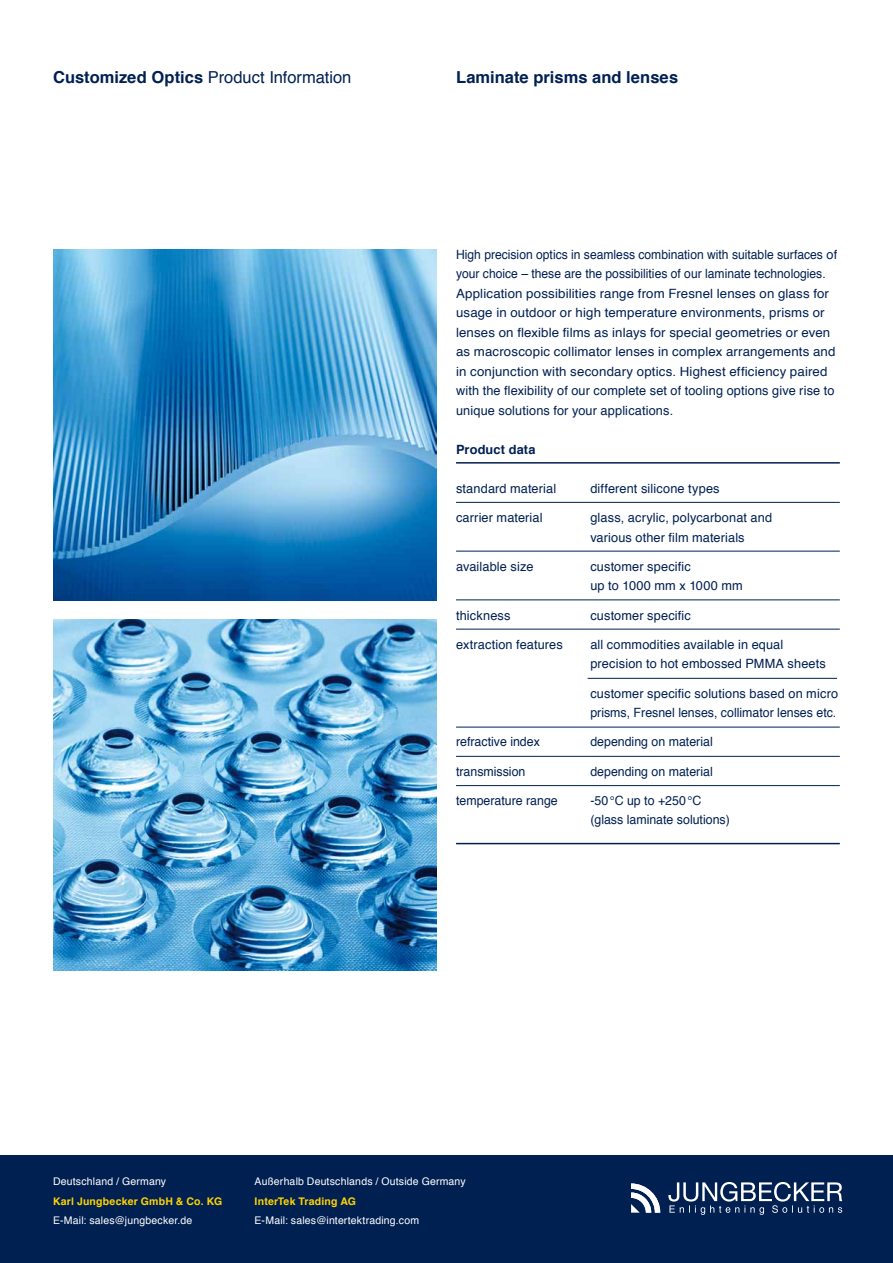
<style>
.page{position:relative;width:893px;height:1263px;background:#fff}
.page>*{position:absolute;margin:0;border:0;box-sizing:border-box;transform-origin:0 0}
.t1{font:16.5px "Helvetica";color:#002052}
.t2{font:700 16.5px "Helvetica";letter-spacing:.005em;color:#002052}
.t3{font:12.75px/19.5px "Helvetica";letter-spacing:.01em;color:#002052;scale:.95 1}
.t4{font:12.75px/19.5px "Helvetica";letter-spacing:.01em;color:#002052}
.t5{font:700 12.75px "Helvetica";letter-spacing:.015em;color:#002052}
.t6{font:10.5px "Helvetica";letter-spacing:.015em;color:#fff}
.t7{font:700 10.5px "Helvetica";letter-spacing:.02em;color:#ffd300}
.s1{font-weight:700}
</style>
<div class="page">
<div style="left:0;top:1156px;width:893px;height:107px;background:#002052"></div>
<svg style="left:668px;top:1182px;width:174px;height:33px"></svg>
<svg style="left:631px;top:1183px;width:29px;height:29px"></svg>
<hr style="left:456px;top:462px;width:384px;height:2px;background:#002052">
<hr style="left:456px;top:502px;width:384px;height:1px;background:#002052">
<hr style="left:456px;top:551px;width:384px;height:1px;background:#002052">
<hr style="left:456px;top:600px;width:384px;height:1px;background:#002052">
<hr style="left:456px;top:629px;width:384px;height:1px;background:#002052">
<hr style="left:456px;top:727px;width:384px;height:1px;background:#002052">
<hr style="left:456px;top:756px;width:384px;height:1px;background:#002052">
<hr style="left:456px;top:785px;width:384px;height:1px;background:#002052">
<hr style="left:456px;top:843px;width:384px;height:1px;background:#002052">
<hr style="left:588px;top:678px;width:249px;height:1px;background:#002052">
<img style="left:53px;top:620px;width:384px;height:351px">
<img style="left:53px;top:249px;width:384px;height:351px">
<p class="t1" style="left:53px;top:65px;width:300px"><span class="s1">Customized Optics</span> Product Information</p>
<p class="t2" style="left:456px;top:64px;width:224px">Laminate prisms and lenses</p>
<p class="t3" style="left:456px;top:245px;width:403px">High precision optics in seamless combination with suitable surfaces of your choice – these are the possibilities of our laminate technologies.<br>Application possibilities range from Fresnel lenses on glass for usage in outdoor or high temperature environments, prisms or lenses on flexible films as inlays for special geometries or even as macroscopic collimator lenses in complex arrangements and in conjunction with secondary optics. Highest efficiency paired with the flexibility of our complete set of tooling options give rise to unique solutions for your applications.</p>
<p class="t5" style="left:456px;top:439px;width:81px">Product data</p>
<p class="t4" style="left:456px;top:479px;width:102px">standard material</p>
<p class="t4" style="left:590px;top:479px;width:131px">different silicone types</p>
<p class="t4" style="left:456px;top:508px;width:88px">carrier material</p>
<p class="t4" style="left:590px;top:508px;width:183px">glass, acrylic, polycarbonat and various other film materials</p>
<p class="t4" style="left:456px;top:557px;width:79px">available size</p>
<p class="t4" style="left:590px;top:557px;width:154px">customer specific<br>up to 1000 mm x 1000 mm</p>
<p class="t4" style="left:456px;top:606px;width:56px">thickness</p>
<p class="t4" style="left:590px;top:606px;width:102px">customer specific</p>
<p class="t4" style="left:456px;top:635px;width:108px">extraction features</p>
<p class="t4" style="left:590px;top:635px;width:237px">all commodities available in equal precision to hot embossed PMMA sheets</p>
<p class="t4" style="left:590px;top:684px;width:249px">customer specific solutions based on micro prisms, Fresnel lenses, collimator lenses etc.</p>
<p class="t4" style="left:456px;top:732px;width:85px">refractive index</p>
<p class="t4" style="left:590px;top:732px;width:124px">depending on material</p>
<p class="t4" style="left:456px;top:762px;width:71px">transmission</p>
<p class="t4" style="left:590px;top:762px;width:124px">depending on material</p>
<p class="t4" style="left:456px;top:791px;width:103px">temperature range</p>
<p class="t4" style="left:590px;top:791px;width:141px">-50°C up to +250°C (glass laminate solutions)</p>
<p class="t6" style="left:53px;top:1173px;width:115px">Deutschland / Germany</p>
<p class="t7" style="left:53px;top:1192px;width:171px">Karl Jungbecker GmbH &amp; Co. KG</p>
<p class="t6" style="left:53px;top:1212px;width:141px">E-Mail: sales@jungbecker.de</p>
<p class="t6" style="left:255px;top:1173px;width:213px">Außerhalb Deutschlands / Outside Germany</p>
<p class="t7" style="left:255px;top:1192px;width:103px">InterTek Trading AG</p>
<p class="t6" style="left:255px;top:1212px;width:166px">E-Mail: sales@intertektrading.com</p>
</div>
